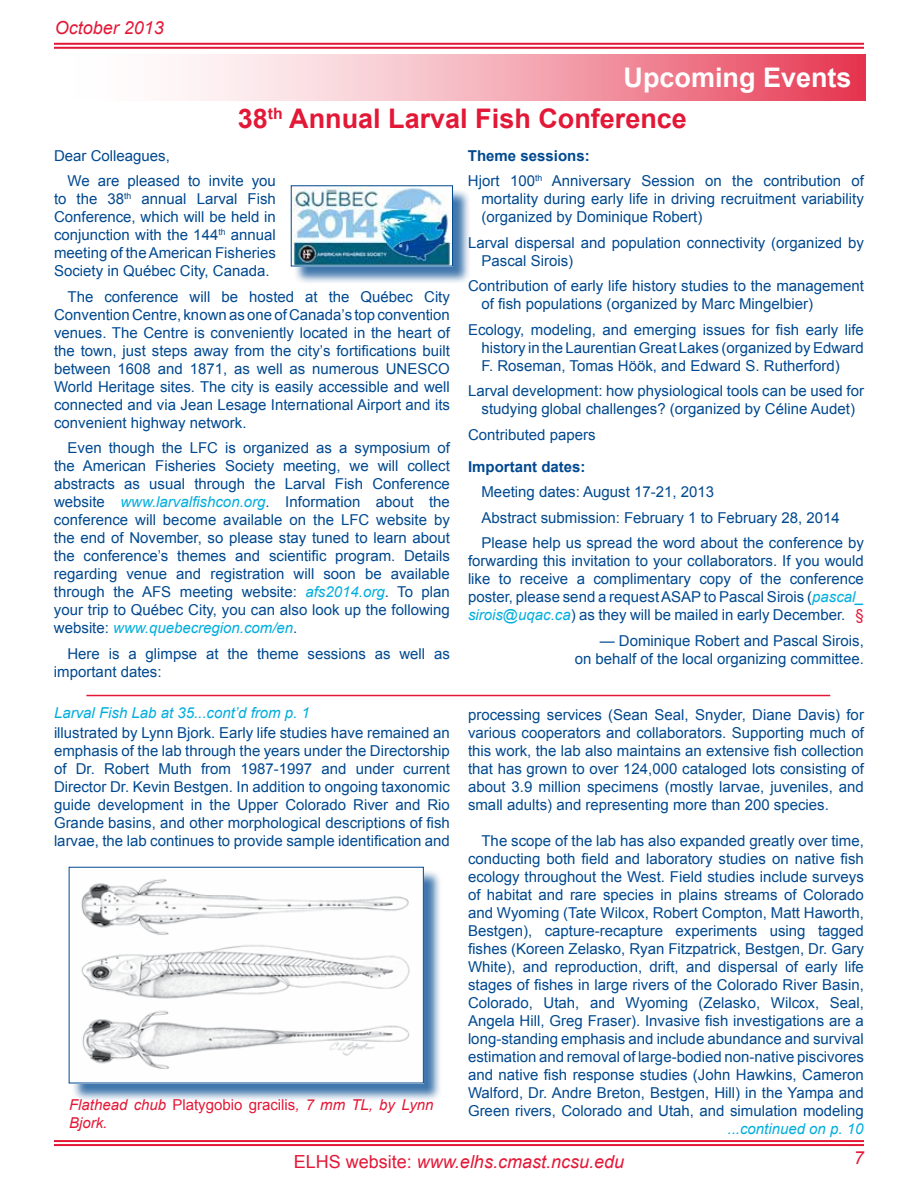
<style>
.page{position:relative;width:918px;height:1188px;background:#fff}
.page>*{position:absolute;margin:0;border:0;box-sizing:border-box;transform-origin:0 0}
.t1{font:700 27px/40.7px "Arial";color:#e31837}
.t2{font:italic 18px "Arial";color:#e31837}
.t3{font:15px/18px "Arial";color:#004990;text-align:justify}
.t4{font:italic 15px "Arial";color:#00addc}
.t5{font:italic 15px/18px "Arial";color:#e31837}
.t6{font:700 15px "Arial";color:#004990}
.s1{color:#fff}
.s2{font-style:italic;color:#00addc}
.s3{font-weight:700}
.s4{color:#e31837}
.s5{font-style:normal}
</style>
<div class="page">
<hr style="left:54px;top:43px;width:810px;height:2px;background:#e31837">
<hr style="left:54px;top:47px;width:810px;height:2px;background:#e31837">
<hr style="left:54px;top:1140px;width:810px;height:2px;background:#e31837">
<hr style="left:54px;top:1144px;width:810px;height:2px;background:#e31837">
<svg style="left:182px;top:54px;width:683px;height:47px;background:#f3a2ae"></svg>
<div style="left:293px;top:188px;width:179px;height:97px;background:#004990;opacity:.75"></div>
<img style="left:293px;top:188px;width:158px;height:76px">
<div style="left:291px;top:186px;width:162px;height:80px;border:1px solid #004990"></div>
<hr style="left:86px;top:695px;width:744px;height:1px;background:#e31837">
<div style="left:71px;top:869px;width:371px;height:233px;background:#004990;opacity:.75"></div>
<img style="left:71px;top:869px;width:351px;height:212px">
<p class="t2" style="left:55px;top:16px;width:111px">October 2013</p>
<h1 class="t1" style="left:238px;top:58px;width:615px;text-indent:386px"><span class="s1">Upcoming Events<br></span>38<sup>th</sup> Annual Larval Fish Conference</h1>
<p class="t3" style="left:68px;top:143px;width:210px;line-height:25.5px;text-indent:-14px">Dear Colleagues,<br>We are pleased to invite you</p>
<p class="t3" style="left:54px;top:190px;width:223px">to the 38<sup>th</sup> annual Larval Fish Conference, which will be held in conjunction with the 144<sup>th</sup> annual meeting of the American Fisheries Society in Québec City, Canada.</p>
<p class="t3" style="left:54px;top:287px;width:397px;text-indent:14px">The conference will be hosted at the Québec City Convention Centre, known as one of Canada’s top convention venues. The Centre is conveniently located in the heart of the town, just steps away from the city’s fortifications built between 1608 and 1871, as well as numerous UNESCO World Heritage sites. The city is easily accessible and well connected and via Jean Lesage International Airport and its convenient highway network.</p>
<p class="t3" style="left:54px;top:439px;width:398px;text-indent:14px">Even though the LFC is organized as a symposium of the American Fisheries Society meeting, we will collect abstracts as usual through the Larval Fish Conference website <span class="s2">www.larvalfishcon.org</span>. Information about the conference will become available on the LFC website by the end of November, so please stay tuned to learn about the conference’s themes and scientific program. Details regarding venue and registration will soon be available through the AFS meeting website: <span class="s2">afs2014.org</span>. To plan your trip to Québec City, you can also look up the following website: <span class="s2">www.quebecregion.com/en</span>.</p>
<p class="t3" style="left:54px;top:644px;width:397px;text-indent:14px">Here is a glimpse at the theme sessions as well as important dates:</p>
<p class="t3" style="left:468px;top:143px;width:398px;line-height:25.5px"><span class="s3">Theme sessions:<br></span>Hjort 100<sup>th</sup> Anniversary Session on the contribution of</p>
<p class="t3" style="left:482px;top:190px;width:384px">mortality during early life in driving recruitment variability (organized by Dominique Robert)</p>
<p class="t3" style="left:482px;top:233px;width:384px;text-indent:-14px">Larval dispersal and population connectivity (organized by<br>Pascal Sirois)</p>
<p class="t3" style="left:482px;top:277px;width:384px;text-indent:-14px">Contribution of early life history studies to the management of fish populations (organized by Marc Mingelbier)</p>
<p class="t3" style="left:482px;top:320px;width:384px;text-indent:-14px">Ecology, modeling, and emerging issues for fish early life history in the Laurentian Great Lakes (organized by Edward F. Roseman, Tomas Höök, and Edward S. Rutherford)</p>
<p class="t3" style="left:468px;top:382px;width:397px;text-align:center">Larval development: how physiological tools can be used for studying global challenges? (organized by Céline Audet)</p>
<p class="t3" style="left:468px;top:425px;width:129px">Contributed papers</p>
<p class="t6" style="left:468px;top:456px;width:119px">Important dates:</p>
<p class="t3" style="left:482px;top:479px;width:384px;line-height:25.5px;text-align:left">Meeting dates: August 17-21, 2013<br>Abstract submission: February 1 to February 28, 2014<br>Please help us spread the word about the conference by</p>
<p class="t3" style="left:468px;top:552px;width:397px">forwarding this invitation to your collaborators. If you would like to receive a complimentary copy of the conference poster, please send a request ASAP to Pascal Sirois (<span class="s2">pascal_ sirois@uqac.ca</span>) as they will be mailed in early December. <span class="s4">§</span></p>
<p class="t3" style="left:575px;top:632px;width:291px;text-align:right">— Dominique Robert and Pascal Sirois,<br>on behalf of the local organizing committee.</p>
<p class="t4" style="left:54px;top:703px;width:257px">Larval Fish Lab at 35...cont’d from p. 1</p>
<p class="t3" style="left:54px;top:724px;width:397px">illustrated by Lynn Bjork. Early life studies have remained an emphasis of the lab through the years under the Directorship of Dr. Robert Muth from 1987-1997 and under current Director Dr. Kevin Bestgen. In addition to ongoing taxonomic guide development in the Upper Colorado River and Rio Grande basins, and other morphological descriptions of fish larvae, the lab continues to provide sample identification and</p>
<p class="t5" style="left:69px;top:1096px;width:366px">Flathead chub <span class="s5">Platygobio gracilis</span>, 7 mm TL, by Lynn<br>Bjork.</p>
<p class="t3" style="left:468px;top:706px;width:397px">processing services (Sean Seal, Snyder, Diane Davis) for various cooperators and collaborators. Supporting much of this work, the lab also maintains an extensive fish collection that has grown to over 124,000 cataloged lots consisting of about 3.9 million specimens (mostly larvae, juveniles, and small adults) and representing more than 200 species.</p>
<p class="t3" style="left:468px;top:832px;width:397px;text-indent:14px">The scope of the lab has also expanded greatly over time, conducting both field and laboratory studies on native fish ecology throughout the West. Field studies include surveys of habitat and rare species in plains streams of Colorado and Wyoming (Tate Wilcox, Robert Compton, Matt Haworth, Bestgen), capture-recapture experiments using tagged fishes (Koreen Zelasko, Ryan Fitzpatrick, Bestgen, Dr. Gary White), and reproduction, drift, and dispersal of early life stages of fishes in large rivers of the Colorado River Basin, Colorado, Utah, and Wyoming (Zelasko, Wilcox, Seal, Angela Hill, Greg Fraser). Invasive fish investigations are a long-standing emphasis and include abundance and survival estimation and removal of large-bodied non-native piscivores and native fish response studies (John Hawkins, Cameron Walford, Dr. Andre Breton, Bestgen, Hill) in the Yampa and Green rivers, Colorado and Utah, and simulation modeling</p>
<p class="t4" style="left:728px;top:1119px;width:137px">...continued on p. 10</p>
<p class="t2" style="left:294px;top:1150px;width:332px"><span class="s5">ELHS website:</span> www.elhs.cmast.ncsu.edu</p>
<p class="t2" style="left:854px;top:1146px;width:12px">7</p>
</div>
